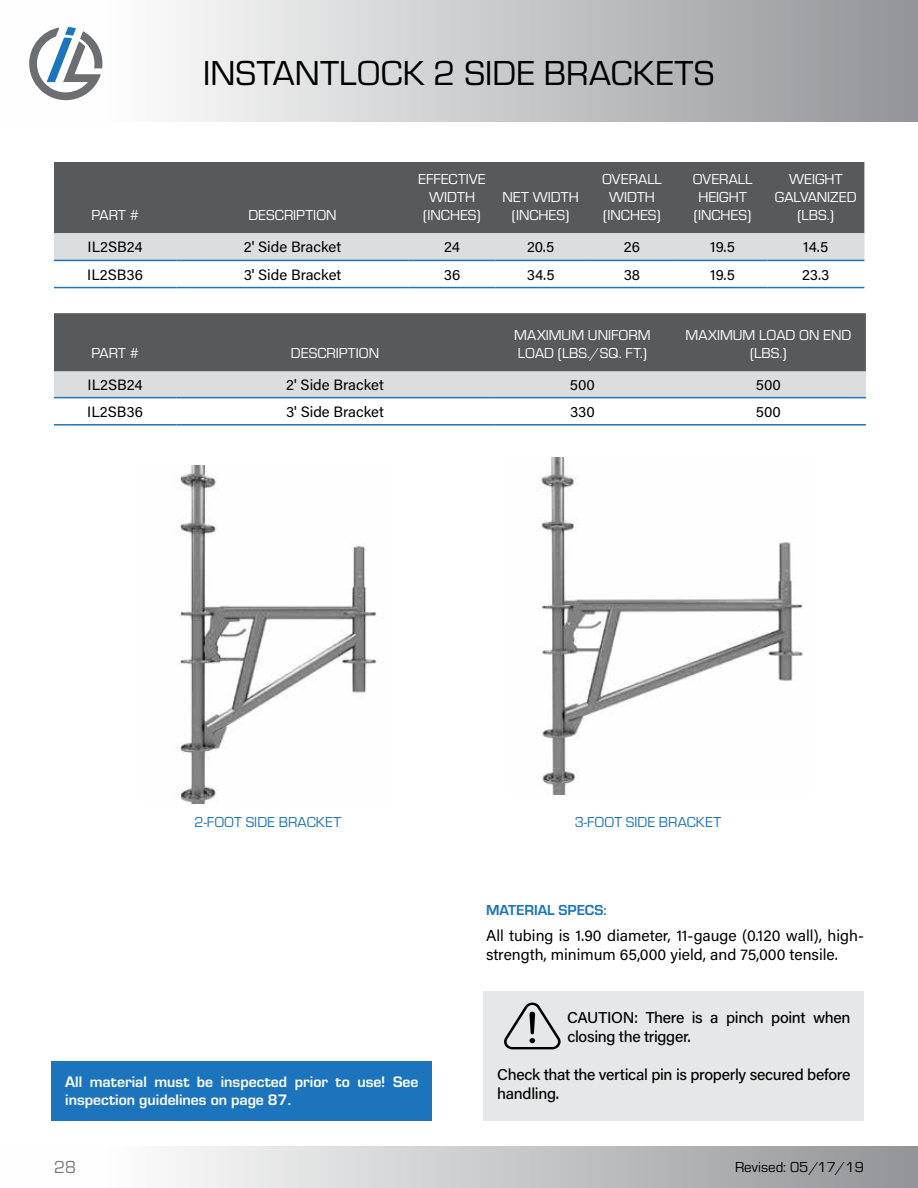
<style>
.page{position:relative;width:918px;height:1188px;background:#fff}
.page>*{position:absolute;margin:0;border:0;box-sizing:border-box;transform-origin:0 0}
.t1{font:36px "Eurostile";color:#000}
.t2{font:18px "Eurostile";color:#77787b}
.t3{font:500 15.75px/18.9px "Acumin Pro";letter-spacing:-.02em;color:#000}
.t4{font:15.75px/18.9px "Acumin Pro";color:#000}
.t5{font:700 15.75px/18.9px "Eurostile";color:#fff}
.t6{font:15px/18px "Eurostile";color:#fff;text-align:center}
.t7{font:15px "Acumin Pro";color:#000}
.t8{font:15px "Eurostile";color:#1c75bc}
.t9{font:15px "Eurostile";color:#000}
.t10{font:700 15px "Eurostile";color:#1c75bc}
</style>
<div class="page">
<div style="left:0;top:0;width:918px;height:122px;background:linear-gradient(to right,#fff,#939598)"></div>
<div style="left:0;top:1147px;width:918px;height:41px;background:linear-gradient(to right,#fff,#939598)"></div>
<div style="left:52px;top:1061px;width:380px;height:59px;background:#1c75bc"></div>
<svg style="left:29px;top:27px;width:73px;height:73px"></svg>
<div style="left:54px;top:162px;width:810px;height:71px;background:#58595b"></div>
<svg style="left:54px;top:233px;width:810px;height:54px"></svg>
<hr style="left:54px;top:260px;width:122px;height:1px;background:#1c75bc">
<hr style="left:176px;top:260px;width:233px;height:1px;background:#1c75bc">
<hr style="left:409px;top:260px;width:86px;height:1px;background:#1c75bc">
<hr style="left:495px;top:260px;width:91px;height:1px;background:#1c75bc">
<hr style="left:586px;top:260px;width:92px;height:1px;background:#1c75bc">
<hr style="left:678px;top:260px;width:89px;height:1px;background:#1c75bc">
<hr style="left:767px;top:260px;width:97px;height:1px;background:#1c75bc">
<hr style="left:54px;top:287px;width:122px;height:1px;background:#1c75bc">
<hr style="left:176px;top:287px;width:233px;height:1px;background:#1c75bc">
<hr style="left:409px;top:287px;width:86px;height:1px;background:#1c75bc">
<hr style="left:495px;top:287px;width:91px;height:1px;background:#1c75bc">
<hr style="left:586px;top:287px;width:92px;height:1px;background:#1c75bc">
<hr style="left:678px;top:287px;width:89px;height:1px;background:#1c75bc">
<hr style="left:767px;top:287px;width:97px;height:1px;background:#1c75bc">
<img style="left:176px;top:466px;width:202px;height:337px">
<img style="left:541px;top:457px;width:262px;height:338px">
<div style="left:54px;top:313px;width:812px;height:59px;background:#58595b"></div>
<svg style="left:54px;top:372px;width:812px;height:27px;background:#d9dbde"></svg>
<hr style="left:54px;top:397px;width:122px;height:1px;background:#1c75bc">
<hr style="left:176px;top:397px;width:318px;height:1px;background:#1c75bc">
<hr style="left:494px;top:397px;width:177px;height:1px;background:#1c75bc">
<hr style="left:671px;top:397px;width:195px;height:1px;background:#1c75bc">
<hr style="left:54px;top:424px;width:122px;height:2px;background:#1c75bc">
<hr style="left:176px;top:424px;width:318px;height:2px;background:#1c75bc">
<hr style="left:494px;top:424px;width:177px;height:2px;background:#1c75bc">
<hr style="left:671px;top:424px;width:195px;height:2px;background:#1c75bc">
<div style="left:484px;top:991px;width:380px;height:129px;background:#e6e7e8"></div>
<svg style="left:504px;top:1003px;width:57px;height:46px"></svg>
<h1 class="t1" style="left:203px;top:49px;width:513px">INSTANTLOCK 2 SIDE BRACKETS</h1>
<p class="t6" style="left:91px;top:205px;width:49px">PART #</p>
<p class="t6" style="left:248px;top:205px;width:90px">DESCRIPTION</p>
<p class="t6" style="left:418px;top:169px;width:69px">EFFECTIVE<br>WIDTH (INCHES)</p>
<p class="t6" style="left:503px;top:187px;width:78px">NET WIDTH (INCHES)</p>
<p class="t6" style="left:602px;top:169px;width:61px">OVERALL<br>WIDTH (INCHES)</p>
<p class="t6" style="left:693px;top:169px;width:61px">OVERALL<br>HEIGHT (INCHES)</p>
<p class="t6" style="left:775px;top:169px;width:83px">WEIGHT<br>GALVANIZED (LBS.)</p>
<p class="t7" style="left:88px;top:237px;width:57px">IL2SB24</p>
<p class="t7" style="left:244px;top:237px;width:99px">2' Side Bracket</p>
<p class="t7" style="left:444px;top:237px;width:17px">24</p>
<p class="t7" style="left:527px;top:237px;width:29px">20.5</p>
<p class="t7" style="left:624px;top:237px;width:18px">26</p>
<p class="t7" style="left:710px;top:237px;width:26px">19.5</p>
<p class="t7" style="left:803px;top:237px;width:26px">14.5</p>
<p class="t7" style="left:87px;top:264px;width:57px">IL2SB36</p>
<p class="t7" style="left:244px;top:264px;width:99px">3' Side Bracket</p>
<p class="t7" style="left:444px;top:264px;width:18px">36</p>
<p class="t7" style="left:527px;top:264px;width:29px">34.5</p>
<p class="t7" style="left:624px;top:264px;width:18px">38</p>
<p class="t7" style="left:710px;top:264px;width:26px">19.5</p>
<p class="t7" style="left:802px;top:264px;width:29px">23.3</p>
<p class="t6" style="left:91px;top:343px;width:49px">PART #</p>
<p class="t6" style="left:291px;top:343px;width:90px">DESCRIPTION</p>
<p class="t6" style="left:514px;top:325px;width:138px;text-align:left">MAXIMUM UNIFORM<br>LOAD (LBS./SQ. FT.)</p>
<p class="t6" style="left:685px;top:325px;width:168px">MAXIMUM LOAD ON END (LBS.)</p>
<p class="t7" style="left:88px;top:374px;width:57px">IL2SB24</p>
<p class="t7" style="left:286px;top:374px;width:99px">2' Side Bracket</p>
<p class="t7" style="left:570px;top:374px;width:27px">500</p>
<p class="t7" style="left:756px;top:374px;width:27px">500</p>
<p class="t7" style="left:87px;top:401px;width:57px">IL2SB36</p>
<p class="t7" style="left:286px;top:401px;width:99px">3' Side Bracket</p>
<p class="t7" style="left:570px;top:401px;width:26px">330</p>
<p class="t7" style="left:756px;top:401px;width:27px">500</p>
<p class="t8" style="left:195px;top:812px;width:148px">2-FOOT SIDE BRACKET</p>
<p class="t8" style="left:575px;top:812px;width:148px">3-FOOT SIDE BRACKET</p>
<p class="t5" style="left:65px;top:1071px;width:355px">All material must be inspected prior to use! See inspection guidelines on page 87.</p>
<p class="t2" style="left:54px;top:1155px;width:24px">28</p>
<p class="t10" style="left:486px;top:899px;width:122px">MATERIAL SPECS:</p>
<p class="t4" style="left:486px;top:925px;width:379px">All tubing is 1.90 diameter, 11-gauge (0.120 wall), high&shy;strength, minimum 65,000 yield, and 75,000 tensile.</p>
<p class="t3" style="left:567px;top:1008px;width:285px">CAUTION: There is a pinch point when closing the trigger.</p>
<p class="t3" style="left:497px;top:1064px;width:355px">Check that the vertical pin is properly secured before handling.</p>
<p class="t9" style="left:735px;top:1157px;width:130px">Revised: 05/17/19</p>
</div>
